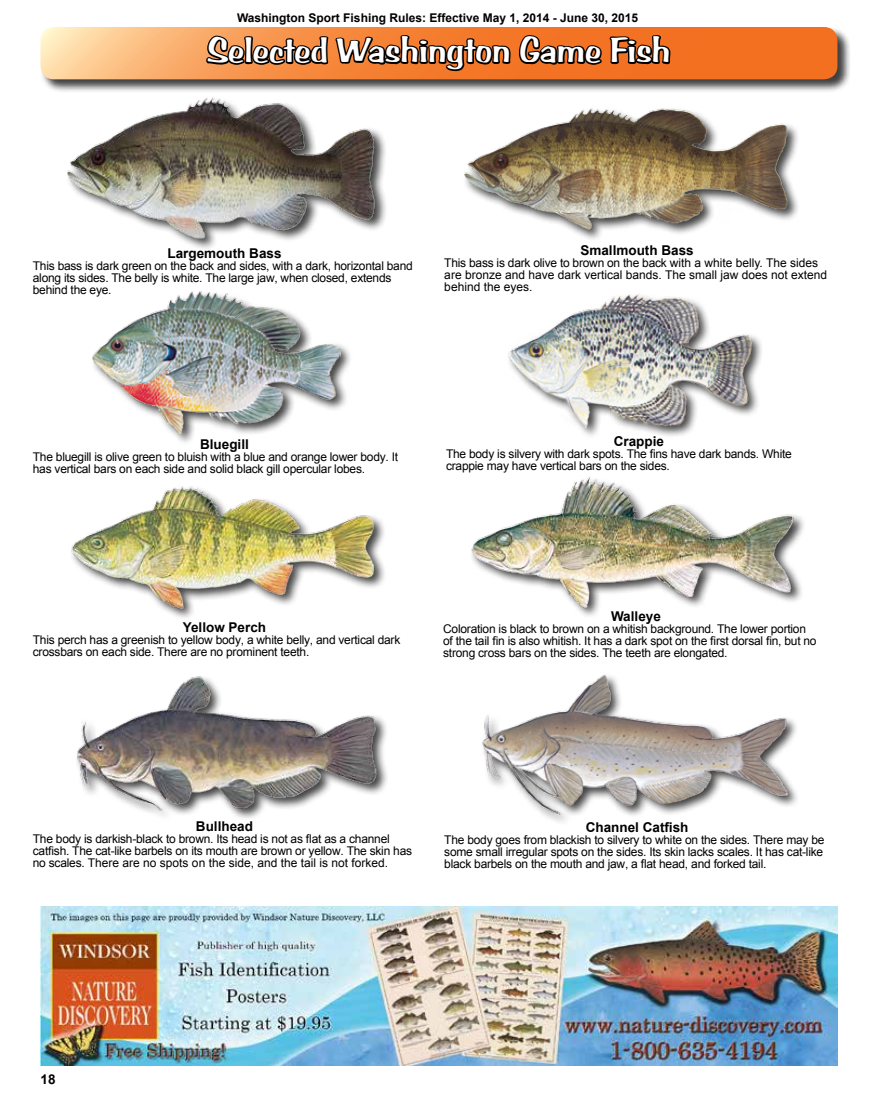
<style>
.page{position:relative;width:878px;height:1107px;background:#fff}
.page>*{position:absolute;margin:0;border:0;box-sizing:border-box;transform-origin:0 0}
.t1{font:36px "Arab Bru D";color:#fff}
.t2{font:700 13.5px "Arial";color:#000}
.t3{font:12px/12px "Arial";letter-spacing:-.02em;color:#000}
.t4{font:12px/12px "Arial";color:#000}
.t5{font:700 12px "Arial";color:#000}
</style>
<div class="page">
<img style="left:471px;top:476px;width:330px;height:140px">
<div style="left:462px;top:107px;width:338px;height:135px;background:#000;opacity:.75"></div>
<img style="left:463px;top:107px;width:326px;height:131px">
<div style="left:66px;top:95px;width:322px;height:155px;background:#000;opacity:.75"></div>
<img style="left:66px;top:96px;width:316px;height:143px">
<img style="left:71px;top:486px;width:314px;height:129px">
<div style="left:505px;top:292px;width:258px;height:148px;background:#000;opacity:.75"></div>
<img style="left:505px;top:292px;width:252px;height:136px">
<div style="left:481px;top:672px;width:319px;height:154px;background:#000;opacity:.75"></div>
<img style="left:481px;top:673px;width:309px;height:146px">
<div style="left:90px;top:290px;width:262px;height:157px;background:#000;opacity:.75"></div>
<img style="left:92px;top:291px;width:249px;height:146px">
<div style="left:75px;top:675px;width:313px;height:147px;background:#000;opacity:.75"></div>
<img style="left:75px;top:675px;width:303px;height:141px">
<img style="left:41px;top:906px;width:796px;height:159px">
<div style="left:40px;top:26px;width:810px;height:67px;background:#000;opacity:.75"></div>
<svg style="left:40px;top:27px;width:797px;height:52px;background:#f79a56"></svg>
<img style="left:204px;top:26px;width:468px;height:168px">
<p class="t5" style="left:237px;top:10px;width:403px">Washington Sport Fishing Rules: Effective May 1, 2014 - June 30, 2015</p>
<h1 class="t1" style="left:208px;top:30px;width:464px">Selected Washington Game Fish</h1>
<p class="t2" style="left:167px;top:244px;width:116px">Largemouth Bass</p>
<p class="t3" style="left:33px;top:260px;width:381px">This bass is dark green on the back and sides, with a dark, horizontal band along its sides. The belly is white. The large jaw, when closed, extends behind the eye.</p>
<p class="t2" style="left:580px;top:242px;width:115px">Smallmouth Bass</p>
<p class="t4" style="left:444px;top:257px;width:384px">This bass is dark olive to brown on the back with a white belly. The sides are bronze and have dark vertical bands. The small jaw does not extend behind the eyes.</p>
<p class="t2" style="left:200px;top:435px;width:50px">Bluegill</p>
<p class="t3" style="left:33px;top:451px;width:367px">The bluegill is olive green to bluish with a blue and orange lower body. It has vertical bars on each side and solid black gill opercular lobes.</p>
<p class="t2" style="left:613px;top:433px;width:52px">Crappie</p>
<p class="t3" style="left:446px;top:448px;width:347px">The body is silvery with dark spots. The fins have dark bands. White crappie may have vertical bars on the sides.</p>
<p class="t2" style="left:183px;top:618px;width:85px">Yellow Perch</p>
<p class="t3" style="left:33px;top:634px;width:369px">This perch has a greenish to yellow body, a white belly, and vertical dark crossbars on each side. There are no prominent teeth.</p>
<p class="t2" style="left:611px;top:607px;width:51px">Walleye</p>
<p class="t3" style="left:443px;top:623px;width:375px">Coloration is black to brown on a whitish background. The lower portion of the tail fin is also whitish. It has a dark spot on the first dorsal fin, but no strong cross bars on the sides. The teeth are elongated.</p>
<p class="t2" style="left:196px;top:817px;width:59px">Bullhead</p>
<p class="t3" style="left:33px;top:833px;width:381px">The body is darkish-black to brown. Its head is not as flat as a channel catfish. The cat-like barbels on its mouth are brown or yellow. The skin has no scales. There are no spots on the side, and the tail is not forked.</p>
<p class="t2" style="left:585px;top:818px;width:104px">Channel Catfish</p>
<p class="t3" style="left:444px;top:834px;width:381px;text-align:justify">The body goes from blackish to silvery to white on the sides. There may be some small irregular spots on the sides. Its skin lacks scales. It has cat-like black barbels on the mouth and jaw, a flat head, and forked tail.</p>
<p class="t2" style="left:40px;top:1070px;width:17px">18</p>
</div>
